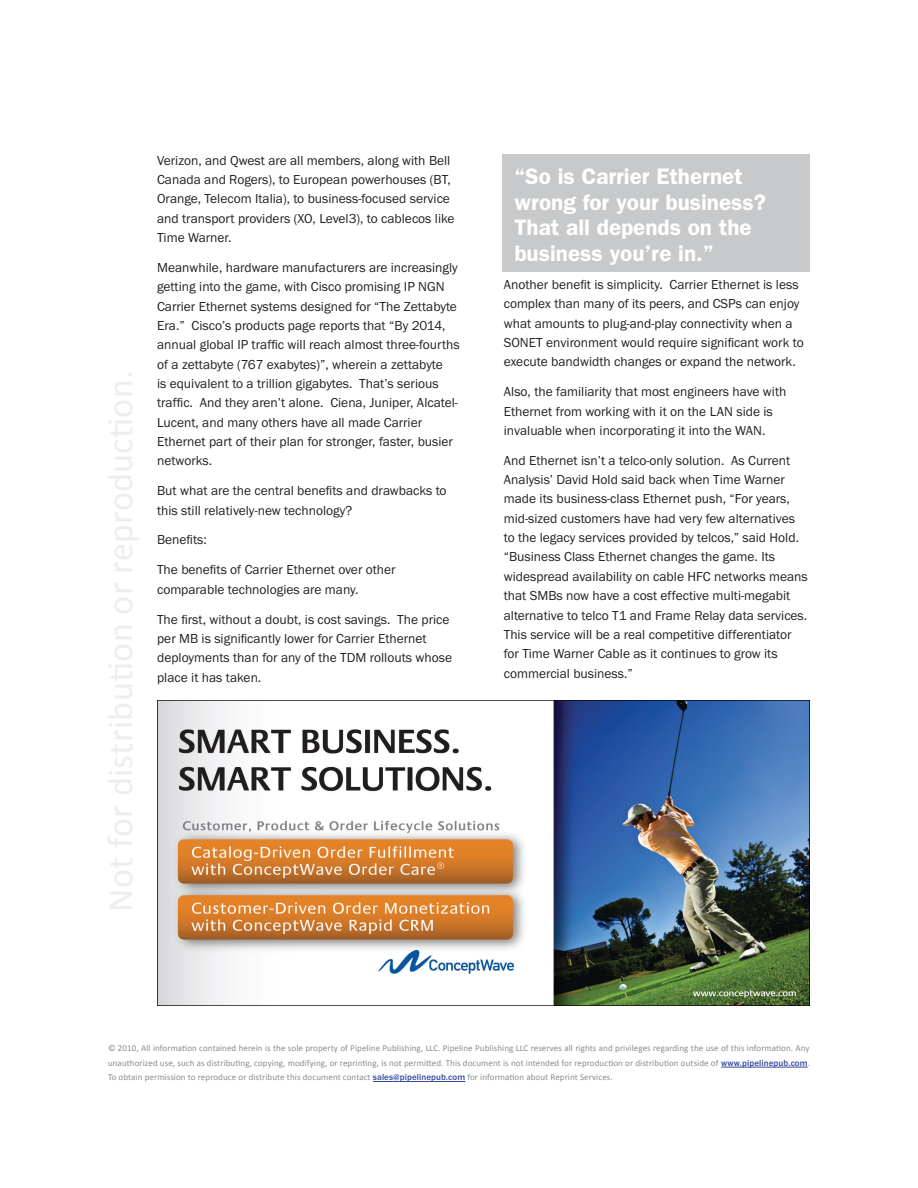
<style>
.page{position:relative;width:918px;height:1188px;background:#fff}
.page>*{position:absolute;margin:0;border:0;box-sizing:border-box;transform-origin:0 0}
.t1{font:600 22.5px/25.5px "Franklin Gothic";color:#fff}
.t2{font:13.5px/19.4px "Franklin Gothic EF";color:#231f20}
.t3{font:9px/14.4px "Calibri";letter-spacing:.01em;color:#8a8c8e;text-align:justify}
.s1{font-family:"Franklin Gothic EF";font-weight:500;color:#32499e}
</style>
<div class="page">
<hr style="left:721px;top:1067px;width:87px;height:1px;background:#32499e">
<hr style="left:373px;top:1081px;width:92px;height:1px;background:#32499e">
<div style="left:502px;top:154px;width:308px;height:118px;background:#c7c9cb"></div>
<img style="left:158px;top:700px;width:652px;height:306px">
<p class="t2" style="left:157px;top:151px;width:299px">Verizon, and Qwest are all members, along with Bell Canada and Rogers), to European powerhouses (BT, Orange, Telecom Italia), to business-focused service and transport providers (XO, Level3), to cablecos like Time Warner.</p>
<p class="t2" style="left:157px;top:258px;width:304px">Meanwhile, hardware manufacturers are increasingly getting into the game, with Cisco promising IP NGN Carrier Ethernet systems designed for “The Zettabyte Era.” Cisco’s products page reports that “By 2014, annual global IP traffic will reach almost three-fourths of a zettabyte (767 exabytes)”, wherein a zettabyte<br>is equivalent to a trillion gigabytes. That’s serious traffic. And they aren’t alone. Ciena, Juniper, Alcatel-Lucent, and many others have all made Carrier Ethernet part of their plan for stronger, faster, busier networks.</p>
<p class="t2" style="left:157px;top:481px;width:291px">But what are the central benefits and drawbacks to this still relatively-new technology?</p>
<p class="t2" style="left:157px;top:530px;width:51px">Benefits:</p>
<p class="t2" style="left:157px;top:560px;width:240px">The benefits of Carrier Ethernet over other comparable technologies are many.</p>
<p class="t2" style="left:157px;top:610px;width:296px">The first, without a doubt, is cost savings. The price per MB is significantly lower for Carrier Ethernet deployments than for any of the TDM rollouts whose place it has taken.</p>
<h1 class="t1" style="left:514px;top:163px;width:253px">“So is Carrier Ethernet wrong for your business?<br>That all depends on the business you’re in.”</h1>
<p class="t2" style="left:504px;top:275px;width:301px">Another benefit is simplicity. Carrier Ethernet is less complex than many of its peers, and CSPs can enjoy what amounts to plug-and-play connectivity when a SONET environment would require significant work to execute bandwidth changes or expand the network.</p>
<p class="t2" style="left:504px;top:382px;width:284px">Also, the familiarity that most engineers have with<br>Ethernet from working with it on the LAN side is invaluable when incorporating it into the WAN.</p>
<p class="t2" style="left:504px;top:451px;width:306px">And Ethernet isn’t a telco-only solution. As Current Analysis’ David Hold said back when Time Warner made its business-class Ethernet push, “For years, mid-sized customers have had very few alternatives to the legacy services provided by telcos,” said Hold. “Business Class Ethernet changes the game. Its widespread availability on cable HFC networks means that SMBs now have a cost effective multi-megabit alternative to telco T1 and Frame Relay data services.<br>This service will be a real competitive differentiator for Time Warner Cable as it continues to grow its commercial business.”</p>
<p class="t3" style="left:108px;top:1041px;width:704px">© 2010, All information contained herein is the sole property of Pipeline Publishing, LLC. Pipeline Publishing LLC reserves all rights and privileges regarding the use of this information. Any unauthorized use, such as distributing, copying, modifying, or reprinting, is not permitted. This document is not intended for reproduction or distribution outside of <span class="s1">www.pipelinepub.com</span>.<br>To obtain permission to reproduce or distribute this document contact <span class="s1">sales@pipelinepub.com</span> for information about Reprint Services.</p>
</div>
